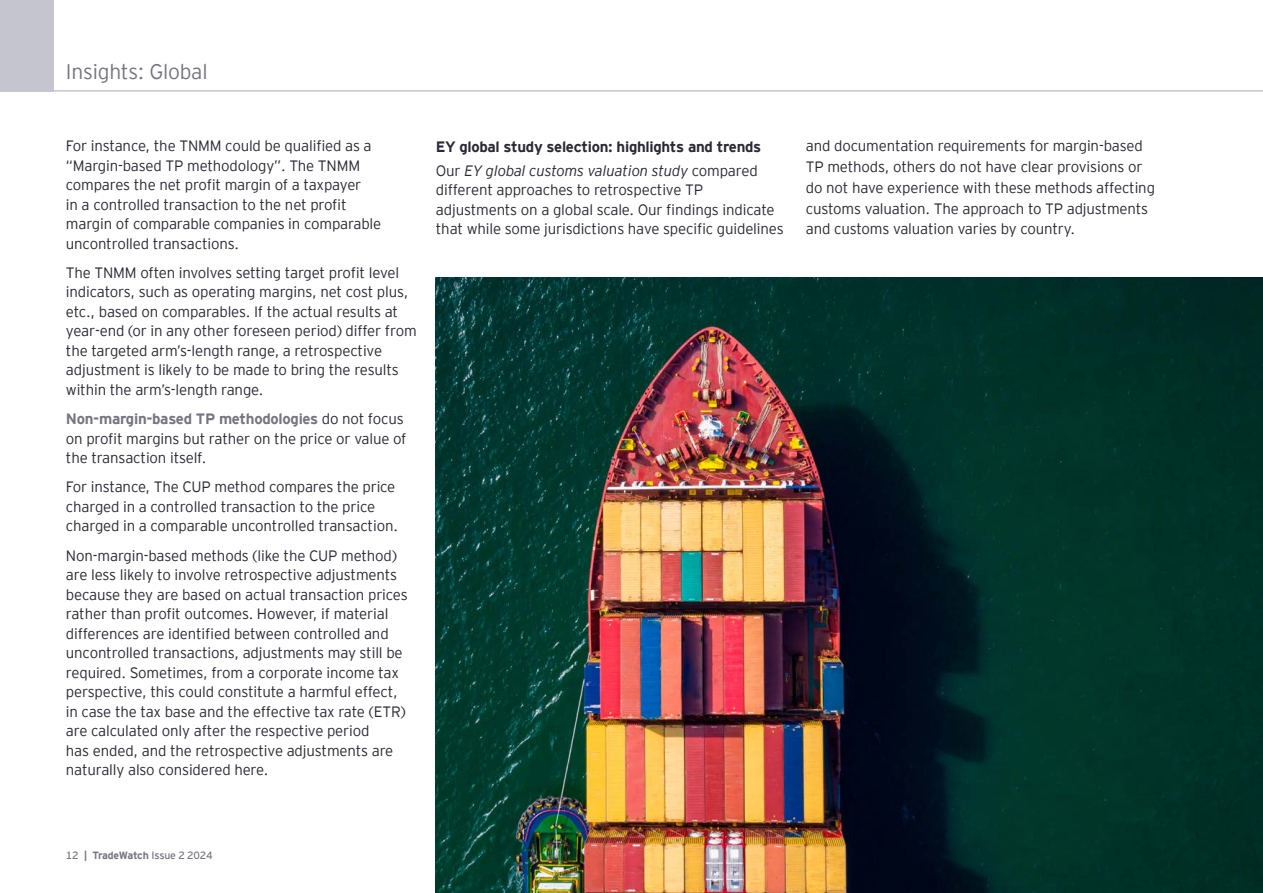
<style>
.page{position:relative;width:1263px;height:893px;background:#fff}
.page>*{position:absolute;margin:0;border:0;box-sizing:border-box;transform-origin:0 0}
.t1{font:300 21px "EY Interstate";letter-spacing:-.01em;color:#757582}
._4__BODY_TEXT{font:300 15px/19.5px "EY Interstate";letter-spacing:-.01em;color:#2a2a36}
._3__Heading_2{font:700 15px "EY Interstate";letter-spacing:-.02em;color:#2a2a36}
.Document_title_Additional_text_RL{font:10.5px "EY Interstate";letter-spacing:-.02em;color:#757582}
.s1{font-weight:700;color:#757582}
.s2{font-style:italic}
.s3{font-weight:700}
</style>
<div class="page">
<img style="left:436px;top:277px;width:827px;height:616px">
<hr style="left:0;top:90px;width:1263px;height:2px;background:#c5c5cf">
<div style="left:0;top:0;width:54px;height:92px;background:#c5c5cf"></div>
<h1 class="t1" style="left:66px;top:57px;width:143px">Insights: Global</h1>
<p class="_4__BODY_TEXT" style="left:66px;top:135px;width:317px">For instance, the TNMM could be qualified as a “Margin-based TP methodology”. The TNMM compares the net profit margin of a taxpayer<br>in a controlled transaction to the net profit margin of comparable companies in comparable uncontrolled transactions.</p>
<p class="_4__BODY_TEXT" style="left:66px;top:262px;width:352px">The TNMM often involves setting target profit level indicators, such as operating margins, net cost plus, etc., based on comparables. If the actual results at year-end (or in any other foreseen period) differ from the targeted arm’s-length range, a retrospective adjustment is likely to be made to bring the results within the arm’s-length range.</p>
<p class="_4__BODY_TEXT" style="left:66px;top:408px;width:342px"><span class="s1">Non-margin-based TP methodologies</span> do not focus on profit margins but rather on the price or value of the transaction itself.</p>
<p class="_4__BODY_TEXT" style="left:66px;top:476px;width:334px">For instance, The CUP method compares the price charged in a controlled transaction to the price charged in a comparable uncontrolled transaction.</p>
<p class="_4__BODY_TEXT" style="left:66px;top:545px;width:343px">Non-margin-based methods (like the CUP method) are less likely to involve retrospective adjustments because they are based on actual transaction prices rather than profit outcomes. However, if material differences are identified between controlled and uncontrolled transactions, adjustments may still be required. Sometimes, from a corporate income tax perspective, this could constitute a harmful effect, in case the tax base and the effective tax rate (ETR) are calculated only after the respective period<br>has ended, and the retrospective adjustments are naturally also considered here.</p>
<p class="_3__Heading_2" style="left:436px;top:136px;width:327px">EY global study selection: highlights and trends</p>
<p class="_4__BODY_TEXT" style="left:436px;top:160px;width:349px">Our <span class="s2">EY global customs valuation study</span> compared different approaches to retrospective TP adjustments on a global scale. Our findings indicate that while some jurisdictions have specific guidelines</p>
<p class="_4__BODY_TEXT" style="left:806px;top:134px;width:351px;line-height:20.9px">and documentation requirements for margin-based TP methods, others do not have clear provisions or do not have experience with these methods affecting customs valuation. The approach to TP adjustments and customs valuation varies by country.</p>
<p class="Document_title_Additional_text_RL" style="left:66px;top:848px;width:148px">12 <span class="s3">| TradeWatch</span> Issue 2 2024</p>
</div>
